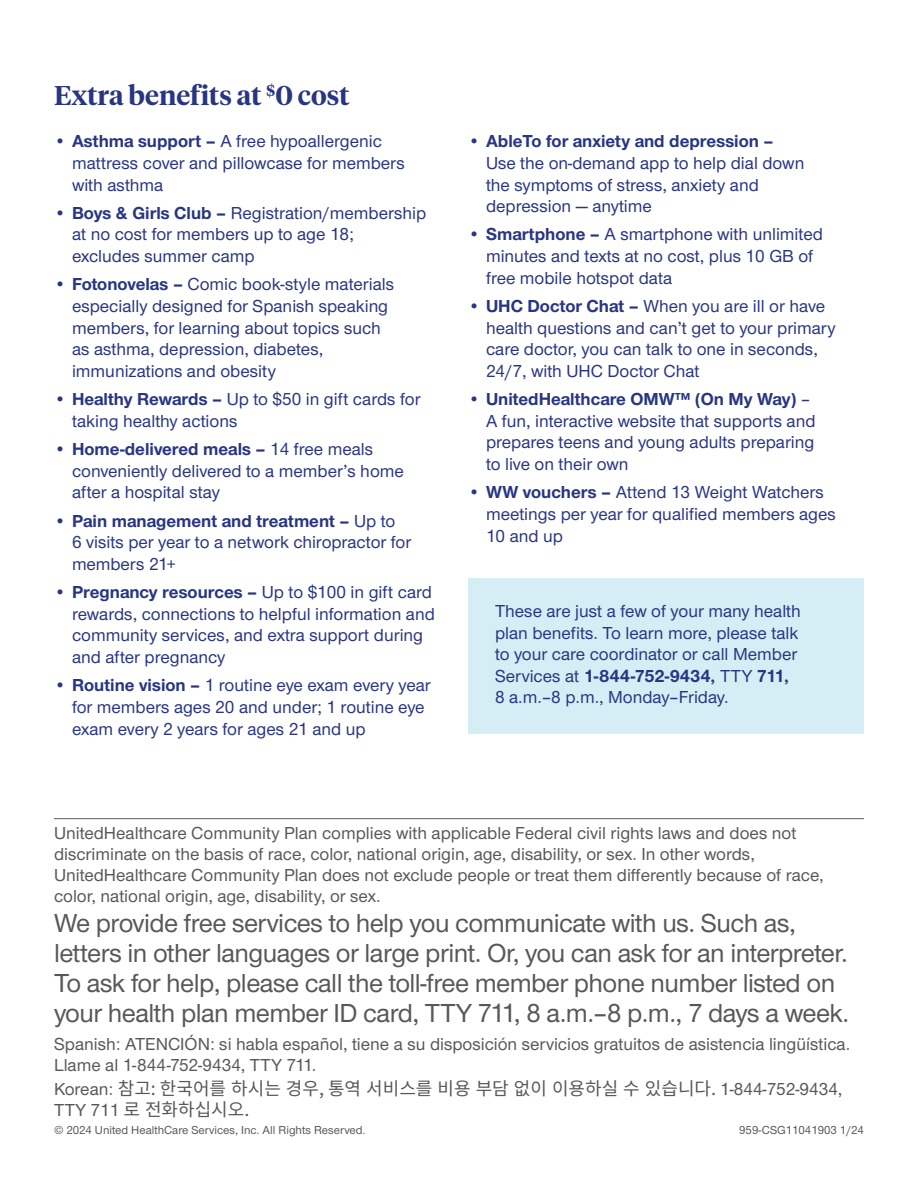
<style>
.page{position:relative;width:918px;height:1188px;background:#fff}
.page>*{position:absolute;margin:0;border:0;box-sizing:border-box;transform-origin:0 0}
.t1{font:500 27px/30px "UHC Sans";letter-spacing:-.02em;color:#57585a}
.t2{font:600 27px "UHC Serif Headline";color:#283582}
.t3{font:500 18px/21.6px "UHC Sans";color:#283582}
.t4{font:500 18px/21px "UHC Sans";color:#57585a}
.t5{font:18px/21px "Noto Sans CJ Kkr";color:#57585a}
.t6{font:700 18px "UHC Sans";color:#283582}
.t7{font:500 12px "UHC Sans";color:#57585a}
.s1{font-weight:700}
.s2{font-family:"UHC Sans";font-weight:500}
</style>
<div class="page">
<hr style="left:54px;top:818px;width:810px;height:1px;background:#57585a">
<div style="left:468px;top:578px;width:396px;height:156px;background:#d5eef5"></div>
<h1 class="t2" style="left:54px;top:77px;width:297px">Extra benefits at <sup>$</sup>0 cost</h1>
<p class="t3" style="left:72px;top:130px;width:334px;text-indent:-18px"><span class="s1">• Asthma support –</span> A free hypoallergenic mattress cover and pillowcase for members with asthma</p>
<p class="t3" style="left:72px;top:201px;width:356px;text-indent:-18px"><span class="s1">• Boys &amp; Girls Club –</span> Registration/membership at no cost for members up to age 18; excludes summer camp</p>
<p class="t3" style="left:72px;top:273px;width:324px;text-indent:-18px"><span class="s1">• Fotonovelas –</span> Comic book-style materials especially designed for Spanish speaking members, for learning about topics such as asthma, depression, diabetes, immunizations and obesity</p>
<p class="t3" style="left:72px;top:388px;width:350px;text-indent:-18px"><span class="s1">• Healthy Rewards –</span> Up to $50 in gift cards for taking healthy actions</p>
<p class="t3" style="left:72px;top:438px;width:333px;text-indent:-18px"><span class="s1">• Home-delivered meals –</span> 14 free meals conveniently delivered to a member’s home after a hospital stay</p>
<p class="t3" style="left:72px;top:509px;width:341px;text-indent:-18px"><span class="s1">• Pain management and treatment –</span> Up to<br>6 visits per year to a network chiropractor for members 21+</p>
<p class="t3" style="left:72px;top:581px;width:364px;text-indent:-18px"><span class="s1">• Pregnancy resources –</span> Up to $100 in gift card rewards, connections to helpful information and community services, and extra support during and after pregnancy</p>
<p class="t3" style="left:72px;top:674px;width:360px;text-indent:-18px"><span class="s1">• Routine vision –</span> 1 routine eye exam every year for members ages 20 and under; 1 routine eye exam every 2 years for ages 21 and up</p>
<p class="t6" style="left:468px;top:129px;width:307px">• AbleTo for anxiety and depression –</p>
<p class="t3" style="left:486px;top:151px;width:320px">Use the on-demand app to help dial down the symptoms of stress, anxiety and depression — anytime</p>
<p class="t3" style="left:486px;top:223px;width:338px;text-indent:-18px"><span class="s1">• Smartphone –</span> A smartphone with unlimited minutes and texts at no cost, plus 10 GB of free mobile hotspot data</p>
<p class="t3" style="left:486px;top:294px;width:351px;text-indent:-18px"><span class="s1">• UHC Doctor Chat –</span> When you are ill or have health questions and can’t get to your primary care doctor, you can talk to one in seconds, 24/7, with UHC Doctor Chat</p>
<p class="t3" style="left:486px;top:388px;width:331px;text-indent:-18px"><span class="s1">• UnitedHealthcare OMW™ (On My Way)</span> – A fun, interactive website that supports and prepares teens and young adults preparing to live on their own</p>
<p class="t3" style="left:486px;top:481px;width:351px;text-indent:-18px"><span class="s1">• WW vouchers –</span> Attend 13 Weight Watchers meetings per year for qualified members ages<br>10 and up</p>
<p class="t3" style="left:495px;top:599px;width:307px">These are just a few of your many health plan benefits. To learn more, please talk to your care coordinator or call Member Services at <span class="s1">1-844-752-9434,</span> TTY <span class="s1">711, </span>8 a.m.–8 p.m., Monday–Friday.</p>
<p class="t4" style="left:54px;top:822px;width:771px">UnitedHealthcare Community Plan complies with applicable Federal civil rights laws and does not discriminate on the basis of race, color, national origin, age, disability, or sex. In other words, UnitedHealthcare Community Plan does not exclude people or treat them differently because of race, color, national origin, age, disability, or sex.</p>
<p class="t1" style="left:54px;top:907px;width:797px">We provide free services to help you communicate with us. Such as, letters in other languages or large print. Or, you can ask for an interpreter.<br>To ask for help, please call the toll-free member phone number listed on your health plan member ID card, TTY 711, 8 a.m.–8 p.m., 7 days a week.</p>
<p class="t4" style="left:54px;top:1033px;width:798px">Spanish: ATENCIÓN: si habla español, tiene a su disposición servicios gratuitos de asistencia lingüística.<br>Llame al 1-844-752-9434, TTY 711.</p>
<p class="t5" style="left:54px;top:1079px;width:790px"><span class="s2">Korean:</span> 참고: 한국어를 하시는 경우, 통역 서비스를 비용 부담 없이 이용하실 수 있습니다. <span class="s2">1-844-752-9434,<br>TTY 711</span> 로 전화하십시오.</p>
<p class="t7" style="left:54px;top:1122px;width:313px">© 2024 United HealthCare Services, Inc. All Rights Reserved.</p>
<p class="t7" style="left:739px;top:1122px;width:126px">959-CSG11041903 1/24</p>
</div>
